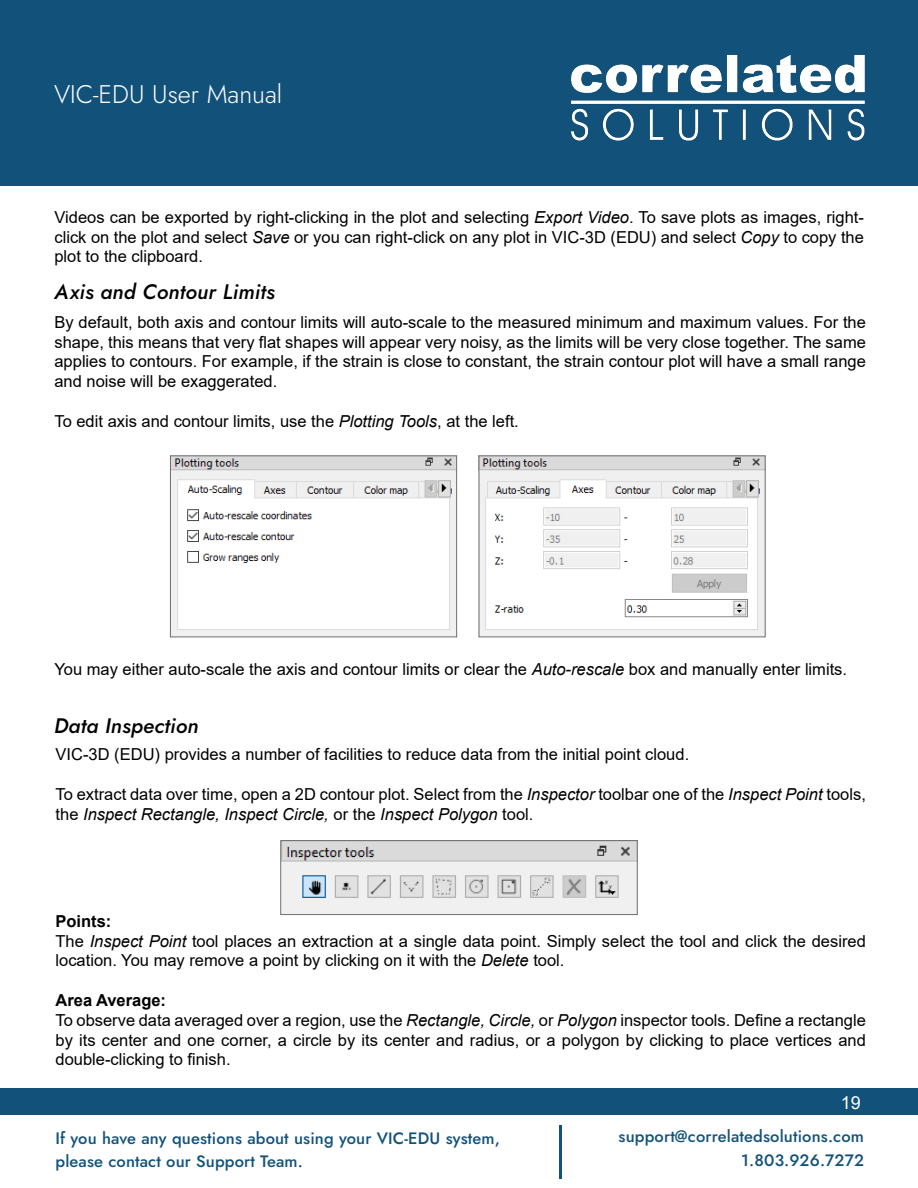
<style>
.page{position:relative;width:918px;height:1188px;background:#fff}
.page>*{position:absolute;margin:0;border:0;box-sizing:border-box;transform-origin:0 0}
.t1{font:300 25.5px "Jost";color:#fff}
.t2{font:italic 500 21px "Jost";letter-spacing:.01em;color:#000}
.t3{font:18px "Arial";color:#fff}
.t4{font:16.5px/19.8px "Arial";color:#000;text-align:justify}
.t5{font:500 16.5px/22.5px "Jost";letter-spacing:.01em;color:#12527a}
.t6{font:700 16.5px "Arial";color:#000}
.s1{font-style:italic}
</style>
<div class="page">
<div style="left:0;top:0;width:918px;height:186px;background:#12527a"></div>
<hr style="left:560px;top:1125px;width:2px;height:54px;background:#12527a">
<img style="left:571px;top:54px;width:294px;height:87px">
<div style="left:0;top:1089px;width:918px;height:26px;background:#12527a"></div>
<img style="left:172px;top:457px;width:283px;height:178px">
<div style="left:170px;top:455px;width:287px;height:182px;border:1px solid #6d6e71"></div>
<img style="left:282px;top:842px;width:354px;height:71px">
<div style="left:280px;top:840px;width:358px;height:75px;border:1px solid #6d6e71"></div>
<img style="left:481px;top:457px;width:283px;height:178px">
<div style="left:479px;top:455px;width:287px;height:182px;border:1px solid #6d6e71"></div>
<h1 class="t1" style="left:54px;top:77px;width:230px">VIC-EDU User Manual</h1>
<p class="t4" style="left:54px;top:207px;width:811px">Videos can be exported by right-clicking in the plot and selecting <span class="s1">Export Video</span>. To save plots as images, right&shy;click on the plot and select <span class="s1">Save</span> or you can right-click on any plot in VIC-3D (EDU) and select <span class="s1">Copy</span> to copy the plot to the clipboard.</p>
<p class="t2" style="left:54px;top:277px;width:222px">Axis and Contour Limits</p>
<p class="t4" style="left:54px;top:312px;width:813px">By default, both axis and contour limits will auto-scale to the measured minimum and maximum values. For the shape, this means that very flat shapes will appear very noisy, as the limits will be very close together. The same applies to contours. For example, if the strain is close to constant, the strain contour plot will have a small range and noise will be exaggerated.</p>
<p class="t4" style="left:54px;top:411px;width:466px">To edit axis and contour limits, use the <span class="s1">Plotting Tools</span>, at the left.</p>
<p class="t4" style="left:54px;top:659px;width:794px">You may either auto-scale the axis and contour limits or clear the <span class="s1">Auto-rescale</span> box and manually enter limits.</p>
<p class="t2" style="left:54px;top:711px;width:146px">Data Inspection</p>
<p class="t4" style="left:56px;top:745px;width:635px">VIC-3D (EDU) provides a number of facilities to reduce data from the initial point cloud.</p>
<p class="t4" style="left:56px;top:784px;width:812px">To extract data over time, open a 2D contour plot. Select from the <span class="s1">Inspector</span> toolbar one of the <span class="s1">Inspect Point</span> tools, the <span class="s1">Inspect Rectangle, Inspect Circle,</span> or the <span class="s1">Inspect Polygon</span> tool.</p>
<p class="t6" style="left:56px;top:909px;width:57px">Points:</p>
<p class="t4" style="left:56px;top:931px;width:812px">The <span class="s1">Inspect Point</span> tool places an extraction at a single data point. Simply select the tool and click the desired location. You may remove a point by clicking on it with the <span class="s1">Delete</span> tool.</p>
<p class="t6" style="left:56px;top:989px;width:112px">Area Average:</p>
<p class="t4" style="left:56px;top:1010px;width:812px">To observe data averaged over a region, use the <span class="s1">Rectangle, Circle,</span> or <span class="s1">Polygon</span> inspector tools. Define a rectangle by its center and one corner, a circle by its center and radius, or a polygon by clicking to place vertices and double-clicking to finish.</p>
<p class="t3" style="left:841px;top:1090px;width:22px">19</p>
<p class="t5" style="left:56px;top:1128px;width:446px">If you have any questions about using your VIC-EDU system, please contact our Support Team.</p>
<p class="t5" style="left:619px;top:1125px;width:247px;line-height:24px;text-align:right">support@correlatedsolutions.com<br>1.803.926.7272</p>
</div>
